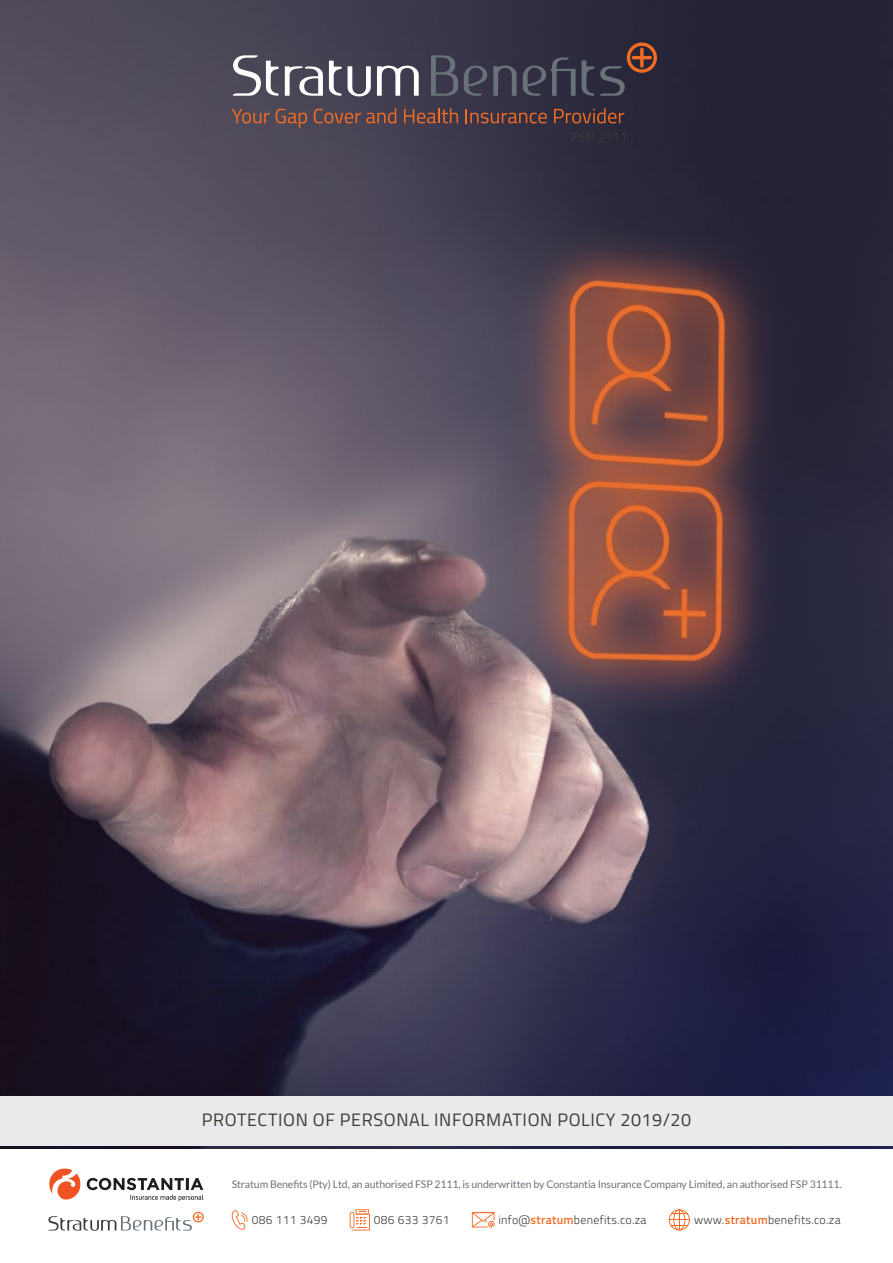
<style>
.page{position:relative;width:893px;height:1263px;background:#fff}
.page>*{position:absolute;margin:0;border:0;box-sizing:border-box;transform-origin:0 0}
.t1{font:18px "Titillium";letter-spacing:.035em;color:#3e3a35}
.t2{font:300 12px "Titillium";letter-spacing:.025em;color:#3e3a35}
.t3{font:10.5px "Lato";letter-spacing:-.01em;color:#69747a}
.s1{font-weight:600;color:#f36c23}
</style>
<div class="page">
<img style="left:0;top:0;width:893px;height:1149px">
<div style="left:0;top:1096px;width:893px;height:50px;background:#e9eaeb"></div>
<svg style="left:572px;top:132px;width:53px;height:10px"></svg>
<svg style="left:377px;top:66px;width:42px;height:30px"></svg>
<svg style="left:348px;top:66px;width:23px;height:30px"></svg>
<svg style="left:285px;top:66px;width:38px;height:30px"></svg>
<svg style="left:233px;top:55px;width:46px;height:41px"></svg>
<svg style="left:329px;top:61px;width:13px;height:35px"></svg>
<svg style="left:523px;top:58px;width:53px;height:38px;background:#404150"></svg>
<svg style="left:493px;top:66px;width:24px;height:30px"></svg>
<svg style="left:464px;top:66px;width:23px;height:30px"></svg>
<svg style="left:431px;top:55px;width:27px;height:41px"></svg>
<svg style="left:582px;top:60px;width:12px;height:36px"></svg>
<svg style="left:600px;top:43px;width:57px;height:53px;background:#49373b"></svg>
<svg style="left:232px;top:109px;width:38px;height:14px"></svg>
<svg style="left:276px;top:109px;width:31px;height:19px"></svg>
<svg style="left:314px;top:108px;width:82px;height:15px"></svg>
<svg style="left:404px;top:108px;width:54px;height:15px"></svg>
<svg style="left:466px;top:109px;width:81px;height:14px"></svg>
<svg style="left:554px;top:108px;width:70px;height:15px"></svg>
<svg style="left:48px;top:1212px;width:156px;height:19px"></svg>
<svg style="left:669px;top:1209px;width:21px;height:21px"></svg>
<svg style="left:472px;top:1212px;width:23px;height:15px"></svg>
<svg style="left:350px;top:1209px;width:20px;height:21px"></svg>
<svg style="left:232px;top:1210px;width:16px;height:20px"></svg>
<svg style="left:87px;top:1178px;width:116px;height:23px"></svg>
<svg style="left:49px;top:1168px;width:32px;height:32px"></svg>
<h1 class="t1" style="left:202px;top:1107px;width:491px">PROTECTION OF PERSONAL INFORMATION POLICY 2019/20</h1>
<p class="t3" style="left:232px;top:1178px;width:612px">Stratum Benefits (Pty) Ltd, an authorised FSP 2111, is underwritten by Constantia Insurance Company Limited, an authorised FSP 31111.</p>
<p class="t2" style="left:252px;top:1211px;width:77px">086 111 3499</p>
<p class="t2" style="left:374px;top:1211px;width:77px">086 633 3761</p>
<p class="t2" style="left:498px;top:1211px;width:150px">info@<span class="s1">stratum</span>benefits.co.za</p>
<p class="t2" style="left:694px;top:1211px;width:148px">www.<span class="s1">stratum</span>benefits.co.za</p>
</div>
